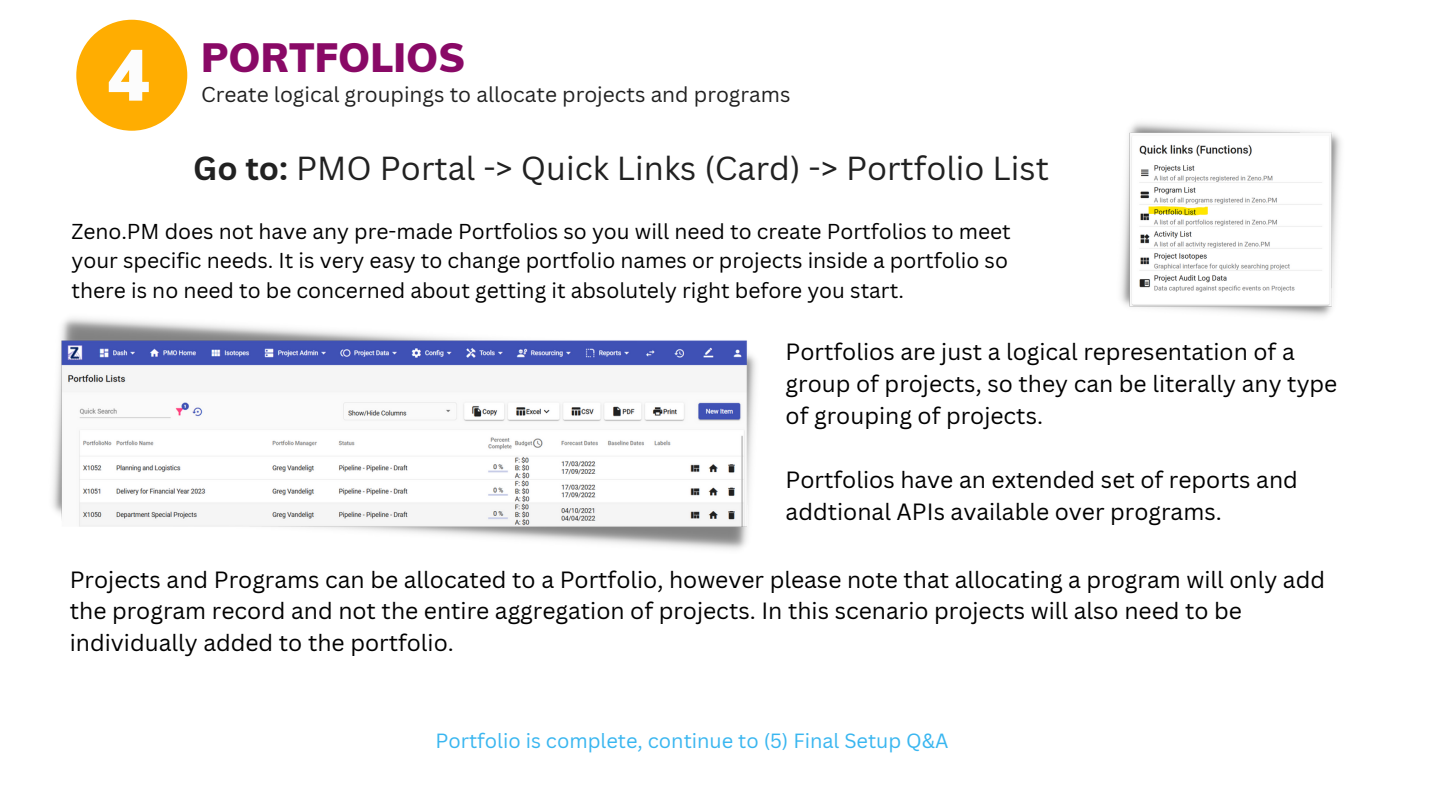
<style>
.page{position:relative;width:1440px;height:810px;background:#fff}
.page>*{position:absolute;margin:0;border:0;box-sizing:border-box;transform-origin:0 0}
.t1{font:900 71.4px "Muli";color:#fcfcfc}
.t2{font:900 40px "Muli";color:#890966}
.t3{font:32.4px "Canva Sans";color:#212121}
.t4{font:22.9px/31.9px "Canva Sans";color:#000}
.t5{font:21px/29.2px "Canva Sans";color:#000}
.t6{font:20.9px "Canva Sans";color:#212121}
.t7{font:20px "Canva Sans";color:#39b6f0}
.s1{font-weight:700}
</style>
<div class="page">
<div style="left:76px;top:20px;width:111px;height:111px;background:#ffad01;border-radius:50%"></div>
<img style="left:1120px;top:123px;width:221px;height:194px">
<img style="left:52px;top:318px;width:704px;height:232px">
<h1 class="t1" style="left:107px;top:29px;width:44px">4</h1>
<h2 class="t2" style="left:201px;top:31px;width:266px">PORTFOLIOS</h2>
<p class="t6" style="left:201px;top:79px;width:591px">Create logical groupings to allocate projects and programs</p>
<h3 class="t3" style="left:193px;top:145px;width:857px"><span class="s1">Go to:</span> PMO Portal -&gt; Quick Links (Card) -&gt; Portfolio List</h3>
<p class="t5" style="left:71px;top:216px;width:941px">Zeno.PM does not have any pre-made Portfolios so you will need to create Portfolios to meet your specific needs. It is very easy to change portfolio names or projects inside a portfolio so there is no need to be concerned about getting it absolutely right before you start.</p>
<p class="t4" style="left:786px;top:336px;width:553px">Portfolios are just a logical representation of a group of projects, so they can be literally any type of grouping of projects.</p>
<p class="t4" style="left:786px;top:463px;width:514px">Portfolios have an extended set of reports and addtional APIs available over programs.</p>
<p class="t4" style="left:70px;top:563px;width:1257px">Projects and Programs can be allocated to a Portfolio, however please note that allocating a program will only add the program record and not the entire aggregation of projects. In this scenario projects will also need to be individually added to the portfolio.</p>
<p class="t7" style="left:435px;top:727px;width:515px">Portfolio is complete, continue to (5) Final Setup Q&amp;A</p>
</div>
